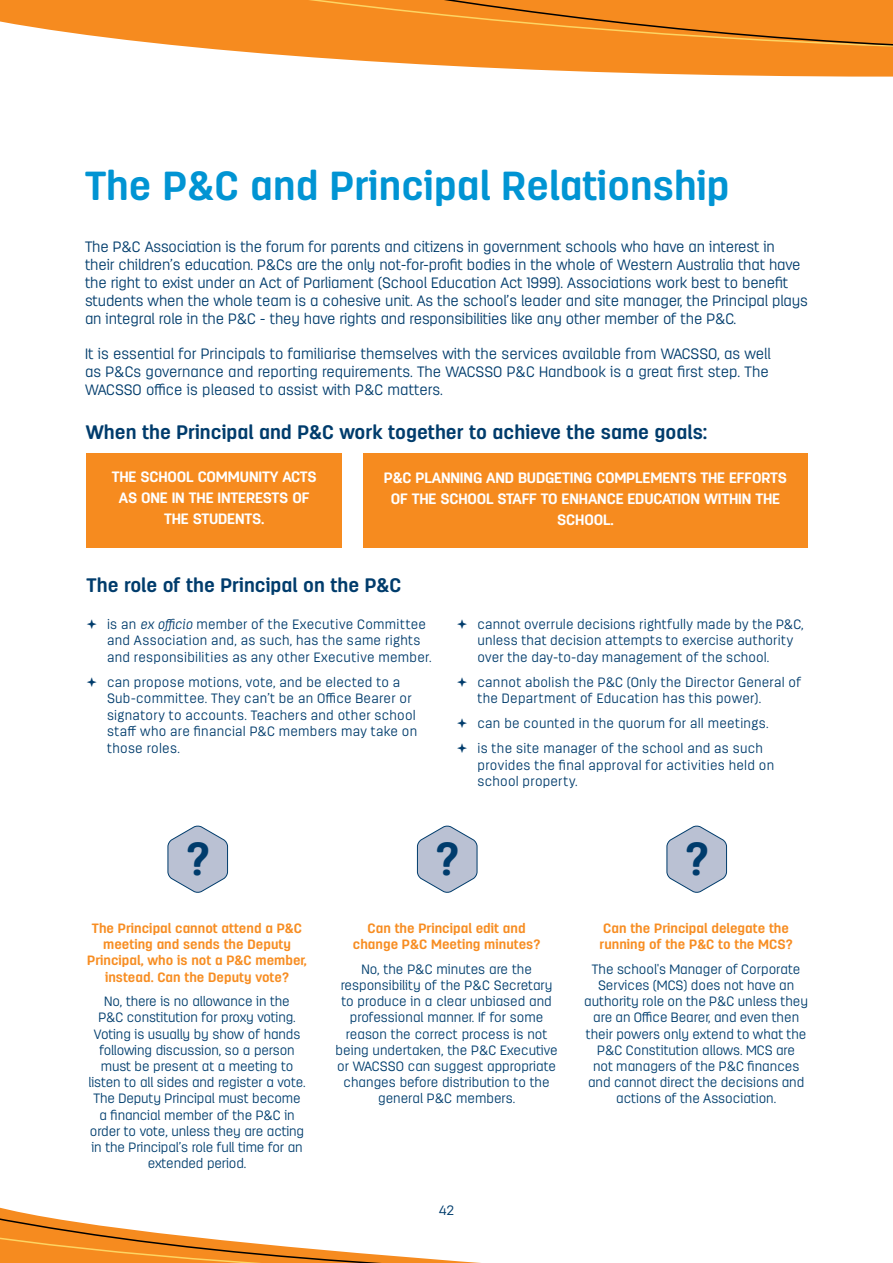
<style>
.page{position:relative;width:893px;height:1263px;background:#fff}
.page>*{position:absolute;margin:0;border:0;box-sizing:border-box;transform-origin:0 0}
.t1{font:700 46.2px "Antartida Rounded";color:#003c6c}
.t2{font:700 40.5px "Antartida Rounded";color:#0194d3}
.t3{font:700 19.5px "Antartida Rounded";color:#003c6c}
.t4{font:300 15px/18px "Antartida Rounded";letter-spacing:-.01em;color:#003c6c}
.t5{font:700 15px/21px "Antartida Rounded";letter-spacing:-.01em;color:#fff;text-align:center}
.t6{font:300 13.5px/16.2px "Antartida Rounded";color:#003e6e;text-align:center}
.t7{font:300 13.5px/16.5px "Antartida Rounded";letter-spacing:.015em;color:#003c6c}
.t8{font:700 13.5px/16.2px "Antartida Rounded";color:#f78d22;text-align:center}
.s1{font-style:italic}
</style>
<div class="page">
<svg style="left:323px;top:58px;width:570px;height:19px"></svg>
<svg style="left:0;top:0;width:893px;height:58px"></svg>
<svg style="left:0;top:1207px;width:481px;height:56px"></svg>
<div style="left:363px;top:453px;width:445px;height:94px;background:#f68b1f"></div>
<div style="left:87px;top:453px;width:255px;height:94px;background:#f68b1f"></div>
<svg style="left:167px;top:825px;width:61px;height:68px"></svg>
<svg style="left:417px;top:825px;width:61px;height:68px"></svg>
<svg style="left:666px;top:825px;width:61px;height:68px"></svg>
<h2 class="t2" style="left:85px;top:164px;width:646px">The P&amp;C and Principal Relationship</h2>
<p class="t4" style="left:85px;top:238px;width:724px">The P&amp;C Association is the forum for parents and citizens in government schools who have an interest in their children’s education. P&amp;Cs are the only not-for-profit bodies in the whole of Western Australia that have the right to exist under an Act of Parliament (School Education Act 1999). Associations work best to benefit students when the whole team is a cohesive unit. As the school’s leader and site manager, the Principal plays an integral role in the P&amp;C - they have rights and responsibilities like any other member of the P&amp;C.</p>
<p class="t4" style="left:85px;top:345px;width:687px">It is essential for Principals to familiarise themselves with the services available from WACSSO, as well as P&amp;Cs governance and reporting requirements. The WACSSO P&amp;C Handbook is a great first step. The<br>WACSSO office is pleased to assist with P&amp;C matters.</p>
<h3 class="t3" style="left:86px;top:421px;width:623px">When the Principal and P&amp;C work together to achieve the same goals:</h3>
<p class="t5" style="left:112px;top:467px;width:207px">THE SCHOOL COMMUNITY ACTS<br>AS ONE IN THE INTERESTS OF<br>THE STUDENTS.</p>
<p class="t5" style="left:384px;top:468px;width:405px">P&amp;C PLANNING AND BUDGETING COMPLEMENTS THE EFFORTS<br>OF THE SCHOOL STAFF TO ENHANCE EDUCATION WITHIN THE<br>SCHOOL.</p>
<h3 class="t3" style="left:87px;top:574px;width:316px">The role of the Principal on the P&amp;C</h3>
<p class="t7" style="left:107px;top:616px;width:325px">is an <span class="s1">ex officio</span> member of the Executive Committee and Association and, as such, has the same rights and responsibilities as any other Executive member.</p>
<p class="t7" style="left:107px;top:674px;width:312px">can propose motions, vote, and be elected to a Sub-committee. They can’t be an Office Bearer or signatory to accounts. Teachers and other school staff who are financial P&amp;C members may take on those roles.</p>
<p class="t7" style="left:477px;top:616px;width:328px">cannot overrule decisions rightfully made by the P&amp;C, unless that decision attempts to exercise authority over the day-to-day management of the school.</p>
<p class="t7" style="left:477px;top:674px;width:325px">cannot abolish the P&amp;C (Only the Director General of the Department of Education has this power).</p>
<p class="t7" style="left:477px;top:711px;width:291px;line-height:25px">can be counted in the quorum for all meetings. is the site manager of the school and as such</p>
<p class="t7" style="left:477px;top:757px;width:298px">provides the final approval for activities held on school property.</p>
<h1 class="t1" style="left:186px;top:833px;width:26px">?</h1>
<h1 class="t1" style="left:436px;top:833px;width:26px">?</h1>
<h1 class="t1" style="left:685px;top:833px;width:26px">?</h1>
<p class="t8" style="left:87px;top:920px;width:221px">The Principal cannot attend a P&amp;C meeting and sends the Deputy<br>Principal, who is not a P&amp;C member, instead. Can the Deputy vote?</p>
<p class="t6" style="left:89px;top:993px;width:217px">No, there is no allowance in the<br>P&amp;C constitution for proxy voting.<br>Voting is usually by show of hands following discussion, so a person must be present at a meeting to listen to all sides and register a vote.<br>The Deputy Principal must become a financial member of the P&amp;C in order to vote, unless they are acting in the Principal’s role full time for an extended period.</p>
<p class="t8" style="left:353px;top:920px;width:189px">Can the Principal edit and change P&amp;C Meeting minutes?</p>
<p class="t6" style="left:336px;top:961px;width:224px">No, the P&amp;C minutes are the responsibility of the P&amp;C Secretary to produce in a clear unbiased and professional manner. If for some reason the correct process is not being undertaken, the P&amp;C Executive or WACSSO can suggest appropriate changes before distribution to the general P&amp;C members.</p>
<p class="t8" style="left:600px;top:920px;width:195px;text-align:left">Can the Principal delegate the running of the P&amp;C to the MCS?</p>
<p class="t6" style="left:584px;top:961px;width:225px">The school's Manager of Corporate Services (MCS) does not have an authority role on the P&amp;C unless they are an Office Bearer, and even then their powers only extend to what the P&amp;C Constitution allows. MCS are<br>not managers of the P&amp;C finances and cannot direct the decisions and actions of the Association.</p>
<p class="t7" style="left:439px;top:1202px;width:17px">42</p>
</div>
